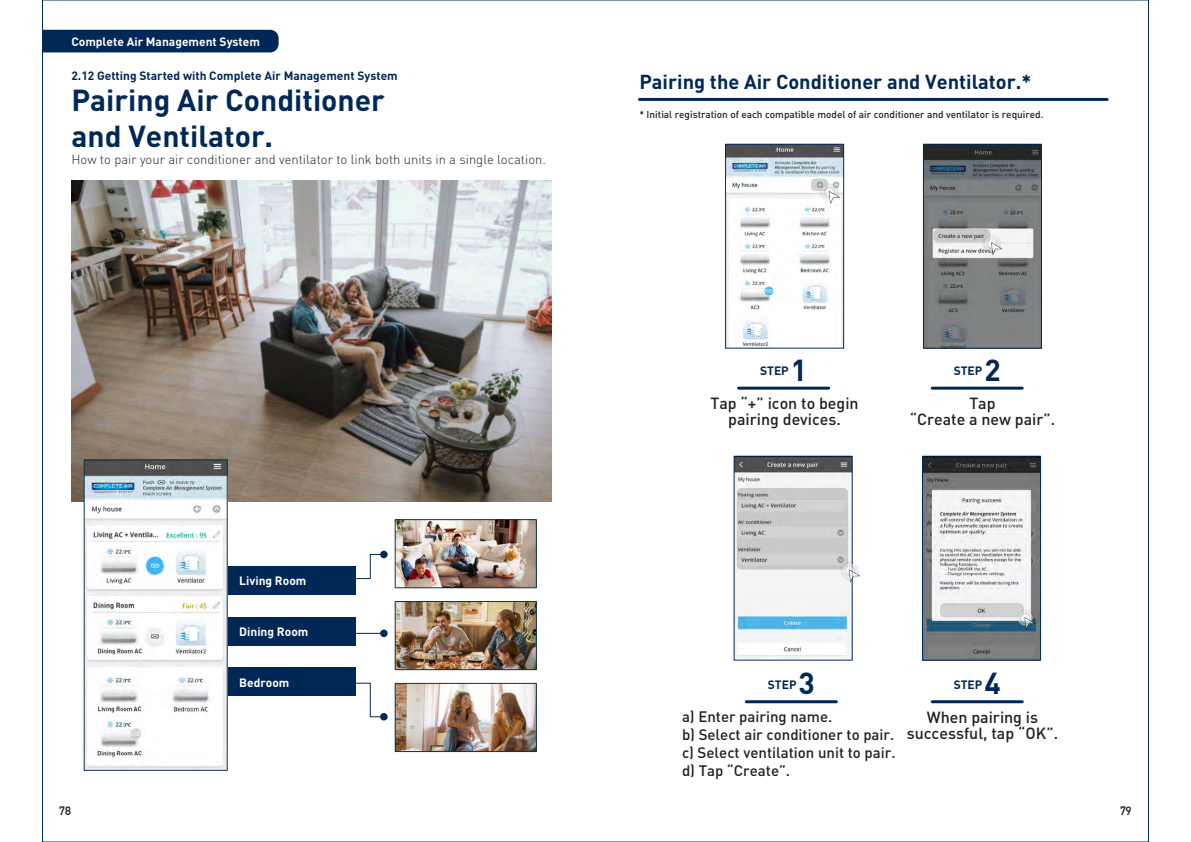
<style>
.page{position:relative;width:1191px;height:842px;background:#fff}
.page>*{position:absolute;margin:0;border:0;box-sizing:border-box;transform-origin:0 0}
.t1{font:700 30px/36px "DINOT";color:#002856}
.t2{font:700 20px "DINOT";color:#002856}
.t3{font:500 16px/16px "DINOT";color:#231f20;text-align:center}
.t4{font:500 15px/18px "DINOT";color:#231f20}
.t5{font:300 13px "DINOT";color:#231f20}
.t6{font:700 12px "DINOT";color:#002856}
.t7{font:700 12px "DINOT";color:#fff}
.t8{font:700 12px "DIN Alternate";color:#231f20}
.t9{font:500 10px "DINOT";color:#231f20}
</style>
<div class="page">
<img style="left:71px;top:181px;width:481px;height:320px">
<img style="left:397px;top:521px;width:138px;height:65px">
<div style="left:395px;top:519px;width:142px;height:69px;border:1px solid #0c3844"></div>
<img style="left:397px;top:603px;width:138px;height:65px">
<div style="left:395px;top:601px;width:142px;height:69px;border:1px solid #0c3844"></div>
<img style="left:397px;top:685px;width:138px;height:65px">
<div style="left:395px;top:683px;width:142px;height:69px;border:1px solid #0c3844"></div>
<div style="left:183px;top:566px;width:173px;height:29px;background:#002856"></div>
<div style="left:183px;top:617px;width:173px;height:28px;background:#002856"></div>
<div style="left:183px;top:668px;width:173px;height:28px;background:#002856"></div>
<img style="left:86px;top:462px;width:139px;height:306px">
<hr style="left:639px;top:98px;width:468px;height:3px;background:#002856">
<svg style="left:356px;top:682px;width:26px;height:36px"></svg>
<div style="left:380px;top:713px;width:8px;height:7px;background:#002856;border-radius:50%"></div>
<svg style="left:356px;top:554px;width:29px;height:26px"></svg>
<div style="left:380px;top:551px;width:8px;height:7px;background:#002856;border-radius:50%"></div>
<hr style="left:344px;top:633px;width:40px;height:1px;background:#002856">
<div style="left:380px;top:630px;width:8px;height:7px;background:#002856;border-radius:50%"></div>
<img style="left:727px;top:146px;width:115px;height:200px">
<div style="left:725px;top:144px;width:119px;height:204px;border:1px solid #002856"></div>
<svg style="left:811px;top:178px;width:17px;height:13px"></svg>
<img style="left:818px;top:181px;width:23px;height:23px">
<svg style="left:823px;top:186px;width:17px;height:18px"></svg>
<hr style="left:738px;top:387px;width:90px;height:3px;background:#002856">
<img style="left:925px;top:146px;width:114px;height:200px">
<div style="left:923px;top:144px;width:118px;height:204px;border:1px solid #002856"></div>
<svg style="left:933px;top:229px;width:57px;height:13px"></svg>
<img style="left:981px;top:232px;width:22px;height:23px">
<svg style="left:985px;top:237px;width:17px;height:18px"></svg>
<hr style="left:932px;top:387px;width:90px;height:3px;background:#002856">
<img style="left:736px;top:458px;width:114px;height:200px">
<svg style="left:737px;top:488px;width:111px;height:82px;fill:#cac9ca"></svg>
<img style="left:838px;top:560px;width:17px;height:22px">
<svg style="left:843px;top:564px;width:17px;height:18px"></svg>
<hr style="left:746px;top:700px;width:90px;height:3px;background:#002856">
<img style="left:924px;top:458px;width:114px;height:200px">
<div style="left:922px;top:456px;width:118px;height:204px;border:1px solid #002856"></div>
<div style="left:940px;top:603px;width:83px;height:14px;background:#d3d2d3;border-radius:5px"></div>
<img style="left:1014px;top:607px;width:22px;height:23px">
<img style="left:1018px;top:612px;width:14px;height:13px">
<svg style="left:1020px;top:614px;width:15px;height:16px"></svg>
<hr style="left:932px;top:700px;width:90px;height:3px;background:#002856">
<div style="left:43px;top:30px;width:236px;height:22px;background:#002856"></div>
<p class="t7" style="left:71px;top:33px;width:190px">Complete Air Management System</p>
<p class="t6" style="left:71px;top:67px;width:328px">2.12 Getting Started with Complete Air Management System</p>
<p class="t1" style="left:71px;top:81px;width:315px">Pairing Air Conditioner and Ventilator.</p>
<p class="t5" style="left:71px;top:151px;width:476px">How to pair your air conditioner and ventilator to link both units in a single location.</p>
<p class="t7" style="left:239px;top:573px;width:69px">Living Room</p>
<p class="t7" style="left:239px;top:624px;width:71px">Dining Room</p>
<p class="t7" style="left:239px;top:674px;width:52px">Bedroom</p>
<p class="t2" style="left:639px;top:68px;width:393px">Pairing the Air Conditioner and Ventilator.*</p>
<p class="t9" style="left:639px;top:108px;width:406px">* Initial registration of each compatible model of air conditioner and ventilator is required.</p>
<p class="t6" style="left:760px;top:363px;width:30px">STEP</p>
<p class="t1" style="left:791px;top:350px;width:18px">1</p>
<p class="t3" style="left:710px;top:395px;width:150px">Tap “+” icon to begin pairing devices.</p>
<p class="t6" style="left:953px;top:363px;width:30px">STEP</p>
<p class="t1" style="left:984px;top:350px;width:18px">2</p>
<p class="t3" style="left:909px;top:395px;width:147px">Tap<br>“Create a new pair”.</p>
<p class="t6" style="left:767px;top:676px;width:30px">STEP</p>
<p class="t1" style="left:798px;top:664px;width:18px">3</p>
<p class="t4" style="left:682px;top:707px;width:215px">a) Enter pairing name.<br>b) Select air conditioner to pair. c) Select ventilation unit to pair. d) Tap “Create”.</p>
<p class="t6" style="left:953px;top:676px;width:30px">STEP</p>
<p class="t1" style="left:984px;top:664px;width:18px">4</p>
<p class="t3" style="left:906px;top:708px;width:153px">When pairing is successful, tap “OK”.</p>
<p class="t8" style="left:59px;top:802px;width:13px">78</p>
<p class="t8" style="left:1120px;top:802px;width:13px">79</p>
</div>
